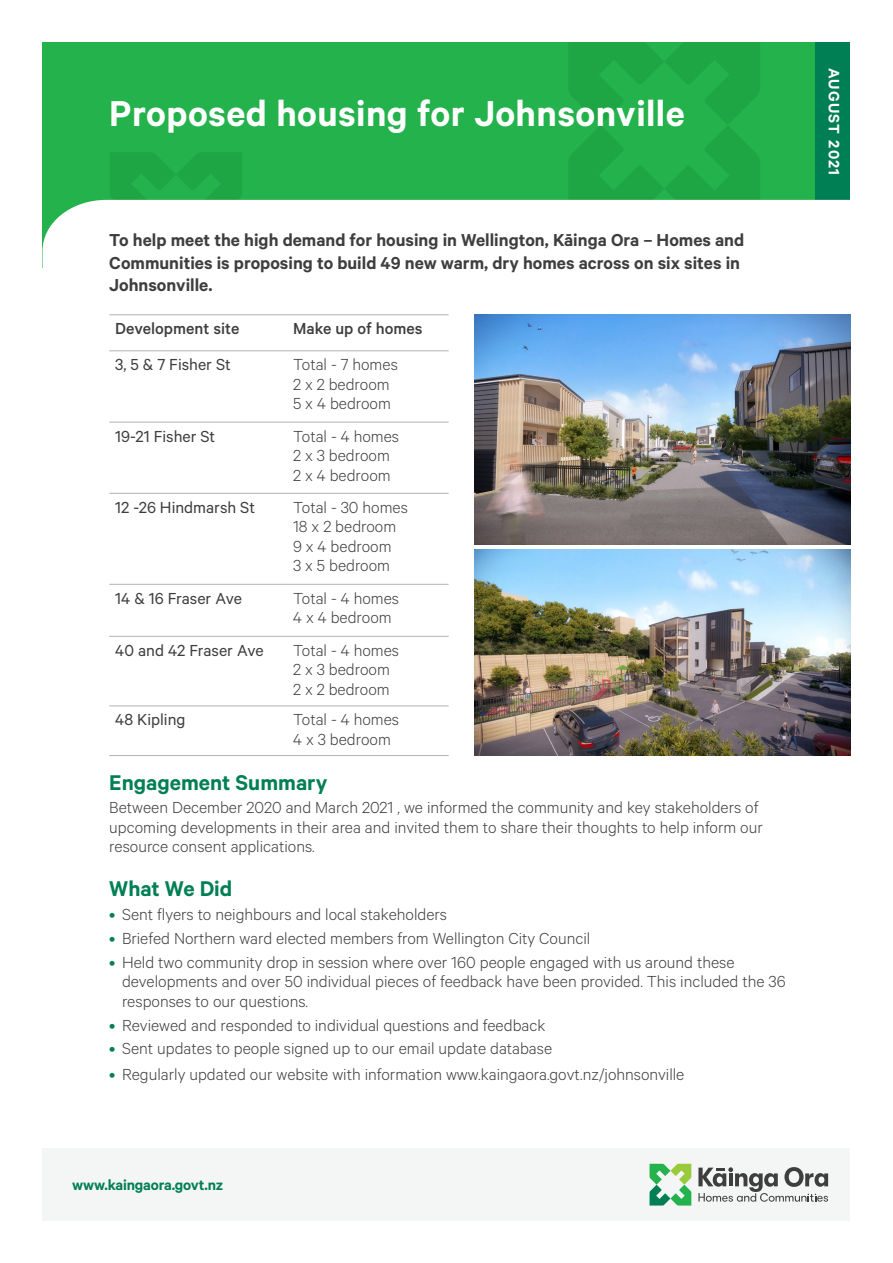
<style>
.page{position:relative;width:893px;height:1263px;background:#fff}
.page>*{position:absolute;margin:0;border:0;box-sizing:border-box;transform-origin:0 0}
.Page_heading{font:600 40.5px "Calibre";letter-spacing:.01em;color:#fff}
.Subheading_1{font:600 24px "Calibre";color:#007f54}
.Body_Copy{font:600 19.5px/22.5px "Calibre";color:#3e3e3f}
.Body_Copy-2{font:300 18px/19.5px "Calibre";color:#3e3e3f}
.Body_Copy-3{font:18px "Calibre";color:#3e3e3f}
.Body_Copy-4{font:500 18px "Calibre";color:#3e3e3f}
.t1{font:600 16.95px "Calibre";letter-spacing:.075em;color:#fff}
.t2{font:600 16.5px "Calibre";letter-spacing:-.01em;color:#007f54}
.s1{font-weight:400;color:#007f54}
</style>
<div class="page">
<div style="left:43px;top:1148px;width:807px;height:72px;background:#f4f5f5"></div>
<div style="left:43px;top:43px;width:797px;height:225px;background:#23b24b"></div>
<svg style="left:568px;top:43px;width:192px;height:157px"></svg>
<div style="left:815px;top:43px;width:35px;height:157px;background:#007f54"></div>
<svg style="left:110px;top:153px;width:132px;height:47px"></svg>
<svg style="left:43px;top:200px;width:807px;height:222px"></svg>
<svg style="left:649px;top:1164px;width:42px;height:41px"></svg>
<svg style="left:698px;top:1167px;width:130px;height:35px"></svg>
<hr style="left:109px;top:422px;width:178px;height:1px;background:#b0b1b5">
<hr style="left:287px;top:422px;width:162px;height:1px;background:#b0b1b5">
<hr style="left:109px;top:493px;width:178px;height:1px;background:#b0b1b5">
<hr style="left:287px;top:493px;width:162px;height:1px;background:#b0b1b5">
<hr style="left:109px;top:584px;width:178px;height:1px;background:#b0b1b5">
<hr style="left:287px;top:584px;width:162px;height:1px;background:#b0b1b5">
<hr style="left:109px;top:636px;width:178px;height:1px;background:#b0b1b5">
<hr style="left:287px;top:636px;width:162px;height:1px;background:#b0b1b5">
<hr style="left:109px;top:705px;width:178px;height:1px;background:#b0b1b5">
<hr style="left:287px;top:705px;width:162px;height:1px;background:#b0b1b5">
<hr style="left:109px;top:755px;width:178px;height:1px;background:#b0b1b5">
<hr style="left:287px;top:755px;width:162px;height:1px;background:#b0b1b5">
<hr style="left:109px;top:314px;width:178px;height:1px;background:#b0b1b5">
<hr style="left:287px;top:314px;width:162px;height:1px;background:#b0b1b5">
<hr style="left:109px;top:350px;width:178px;height:1px;background:#b0b1b5">
<hr style="left:287px;top:350px;width:162px;height:1px;background:#b0b1b5">
<img style="left:474px;top:315px;width:376px;height:230px">
<img style="left:474px;top:550px;width:376px;height:205px">
<p class="Page_heading" style="left:109px;top:89px;width:577px">Proposed housing for Johnsonville</p>
<p class="Body_Copy" style="left:109px;top:228px;width:636px">To help meet the high demand for housing in Wellington, Kāinga Ora – Homes and<br>Communities is proposing to build 49 new warm, dry homes across on six sites in<br>Johnsonville.</p>
<p class="Body_Copy-4" style="left:115px;top:318px;width:126px">Development site</p>
<p class="Body_Copy-4" style="left:293px;top:318px;width:131px">Make up of homes</p>
<p class="Body_Copy-3" style="left:115px;top:354px;width:117px">3, 5 &amp; 7 Fisher St</p>
<p class="Body_Copy-2" style="left:293px;top:354px;width:106px">Total - 7 homes<br>2 x 2 bedroom<br>5 x 4 bedroom</p>
<p class="Body_Copy-3" style="left:115px;top:425px;width:102px">19-21 Fisher St</p>
<p class="Body_Copy-2" style="left:293px;top:425px;width:108px">Total - 4 homes<br>2 x 3 bedroom<br>2 x 4 bedroom</p>
<p class="Body_Copy-3" style="left:115px;top:497px;width:141px">12 -26 Hindmarsh St</p>
<p class="Body_Copy-2" style="left:293px;top:497px;width:116px">Total - 30 homes<br>18 x 2 bedroom<br>9 x 4 bedroom<br>3 x 5 bedroom</p>
<p class="Body_Copy-3" style="left:115px;top:588px;width:128px">14 &amp; 16 Fraser Ave</p>
<p class="Body_Copy-2" style="left:293px;top:588px;width:108px">Total - 4 homes<br>4 x 4 bedroom</p>
<p class="Body_Copy-3" style="left:115px;top:640px;width:150px">40 and 42 Fraser Ave</p>
<p class="Body_Copy-2" style="left:293px;top:640px;width:108px">Total - 4 homes<br>2 x 3 bedroom<br>2 x 2 bedroom</p>
<p class="Body_Copy-3" style="left:115px;top:709px;width:72px">48 Kipling</p>
<p class="Body_Copy-2" style="left:293px;top:709px;width:108px">Total - 4 homes<br>4 x 3 bedroom</p>
<p class="Subheading_1" style="left:109px;top:768px;width:220px">Engagement Summary</p>
<p class="Body_Copy-2" style="left:109px;top:797px;width:655px">Between December 2020 and March 2021 , we informed the community and key stakeholders of upcoming developments in their area and invited them to share their thoughts to help inform our resource consent applications.</p>
<p class="Subheading_1" style="left:109px;top:875px;width:125px">What We Did</p>
<p class="Body_Copy-2" style="left:109px;top:904px;width:339px"><span class="s1">•</span> Sent flyers to neighbours and local stakeholders</p>
<p class="Body_Copy-2" style="left:109px;top:928px;width:482px"><span class="s1">•</span> Briefed Northern ward elected members from Wellington City Council</p>
<p class="Body_Copy-2" style="left:122px;top:951px;width:665px;text-indent:-13px"><span class="s1">•</span> Held two community drop in session where over 160 people engaged with us around these developments and over 50 individual pieces of feedback have been provided. This included the 36 responses to our questions.</p>
<p class="Body_Copy-2" style="left:109px;top:1014px;width:438px"><span class="s1">•</span> Reviewed and responded to individual questions and feedback</p>
<p class="Body_Copy-2" style="left:109px;top:1038px;width:444px"><span class="s1">•</span> Sent updates to people signed up to our email update database</p>
<p class="Body_Copy-2" style="left:109px;top:1064px;width:577px"><span class="s1">•</span> Regularly updated our website with information www.kaingaora.govt.nz/johnsonville</p>
<p class="t2" style="left:72px;top:1174px;width:153px">www.kaingaora.govt.nz</p>
<p class="t1" style="left:844px;top:68px;width:109px;rotate:90deg">AUGUST 2021</p>
</div>
